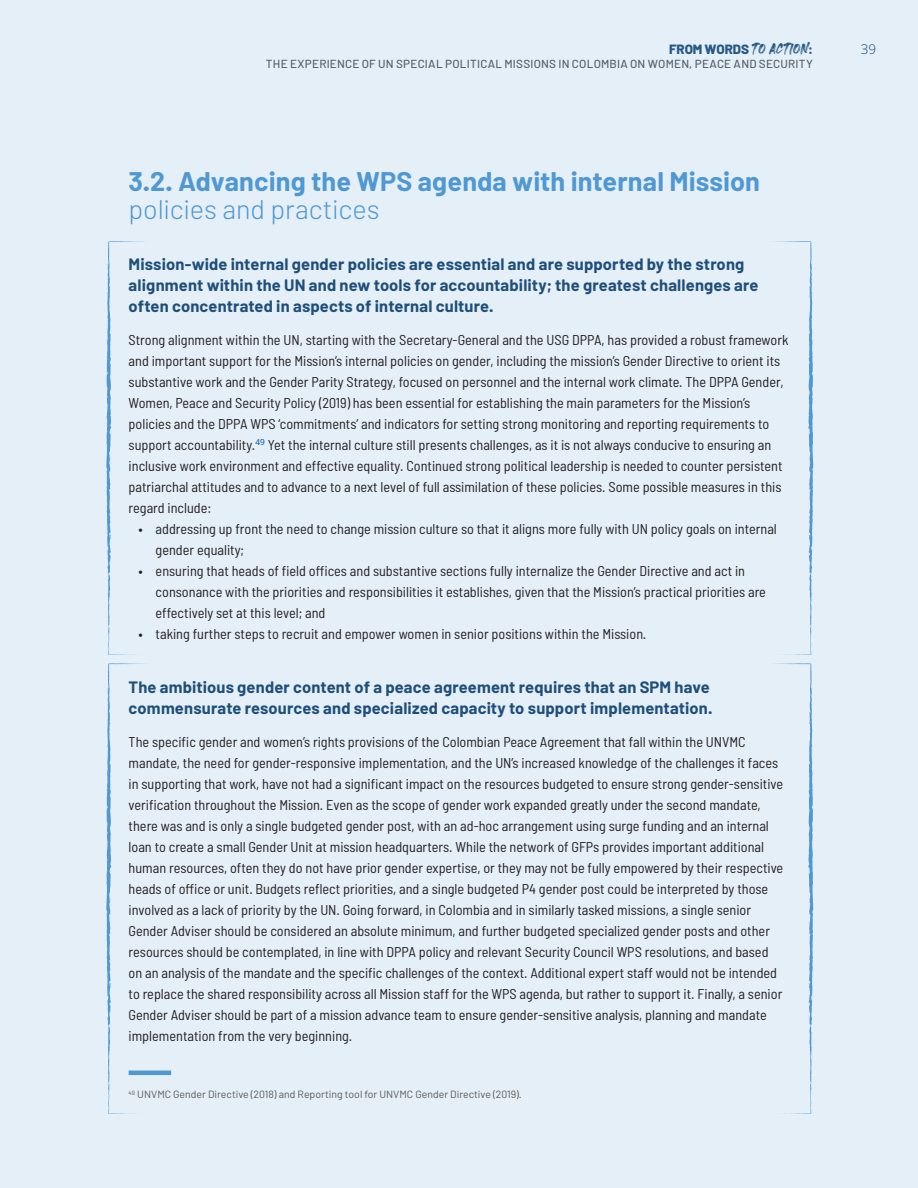
<style>
.page{position:relative;width:918px;height:1188px;background:#e4eff8}
.page>*{position:absolute;margin:0;border:0;box-sizing:border-box;transform-origin:0 0}
.t1{font:700 27px "Barlow";letter-spacing:.005em;color:#4f98d2}
.t2{font:300 27px "Barlow";color:#4f98d2}
.t3{font:700 16.5px/21px "Barlow";letter-spacing:.01em;color:#1f4e79}
.t4{font:semi-condensed 14.25px/21px "Barlow";color:#231f20}
.t5{font:300 13.5px "Noto Sans";color:#1f4e79}
.t6{font:800 13.35px "Barlow";letter-spacing:-.005em;color:#1f4e79}
.t7{font:500 11.7px "Barlow";letter-spacing:.02em;color:#595959}
.t8{font:10.5px "Barlow";color:#595959}
.s1{font-family:"Heaters";font-weight:400;font-size:21.75px}
</style>
<div class="page">
<hr style="left:129px;top:1071px;width:42px;height:4px;background:#4f98d2">
<svg style="left:106px;top:241px;width:39px;height:414px"></svg>
<svg style="left:106px;top:663px;width:43px;height:451px"></svg>
<svg style="left:774px;top:241px;width:40px;height:414px"></svg>
<svg style="left:774px;top:663px;width:40px;height:451px"></svg>
<p class="t6" style="left:669px;top:40px;width:145px">FROM WORDS <span class="s1">TO ACTION</span>:</p>
<p class="t5" style="left:861px;top:39px;width:17px">39</p>
<p class="t7" style="left:266px;top:57px;width:549px">THE EXPERIENCE OF UN SPECIAL POLITICAL MISSIONS IN COLOMBIA ON WOMEN, PEACE AND SECURITY</p>
<h1 class="t1" style="left:129px;top:164px;width:633px">3.2. Advancing the WPS agenda with internal Mission</h1>
<h1 class="t2" style="left:129px;top:193px;width:253px">policies and practices</h1>
<p class="t3" style="left:129px;top:254px;width:631px">Mission-wide internal gender policies are essential and are supported by the strong alignment within the UN and new tools for accountability; the greatest challenges are often concentrated in aspects of internal culture.</p>
<p class="t4" style="left:129px;top:329px;width:661px">Strong alignment within the UN, starting with the Secretary-General and the USG DPPA, has provided a robust framework and important support for the Mission’s internal policies on gender, including the mission’s Gender Directive to orient its substantive work and the Gender Parity Strategy, focused on personnel and the internal work climate. The DPPA Gender, Women, Peace and Security Policy (2019) has been essential for establishing the main parameters for the Mission’s policies and the DPPA WPS ‘commitments’ and indicators for setting strong monitoring and reporting requirements to support accountability.<sup>49</sup> Yet the internal culture still presents challenges, as it is not always conducive to ensuring an inclusive work environment and effective equality. Continued strong political leadership is needed to counter persistent patriarchal attitudes and to advance to a next level of full assimilation of these policies. Some possible measures in this regard include:</p>
<p class="t4" style="left:156px;top:518px;width:623px;text-indent:-17px">• addressing up front the need to change mission culture so that it aligns more fully with UN policy goals on internal gender equality;</p>
<p class="t4" style="left:156px;top:560px;width:612px;text-indent:-17px">• ensuring that heads of field offices and substantive sections fully internalize the Gender Directive and act in consonance with the priorities and responsibilities it establishes, given that the Mission’s practical priorities are effectively set at this level; and</p>
<p class="t4" style="left:139px;top:623px;width:509px">• taking further steps to recruit and empower women in senior positions within the Mission.</p>
<p class="t3" style="left:129px;top:677px;width:585px">The ambitious gender content of a peace agreement requires that an SPM have commensurate resources and specialized capacity to support implementation.</p>
<p class="t4" style="left:129px;top:731px;width:656px">The specific gender and women’s rights provisions of the Colombian Peace Agreement that fall within the UNVMC mandate, the need for gender-responsive implementation, and the UN’s increased knowledge of the challenges it faces in supporting that work, have not had a significant impact on the resources budgeted to ensure strong gender-sensitive verification throughout the Mission. Even as the scope of gender work expanded greatly under the second mandate, there was and is only a single budgeted gender post, with an ad-hoc arrangement using surge funding and an internal loan to create a small Gender Unit at mission headquarters. While the network of GFPs provides important additional human resources, often they do not have prior gender expertise, or they may not be fully empowered by their respective heads of office or unit. Budgets reflect priorities, and a single budgeted P4 gender post could be interpreted by those involved as a lack of priority by the UN. Going forward, in Colombia and in similarly tasked missions, a single senior Gender Adviser should be considered an absolute minimum, and further budgeted specialized gender posts and other resources should be contemplated, in line with DPPA policy and relevant Security Council WPS resolutions, and based on an analysis of the mandate and the specific challenges of the context. Additional expert staff would not be intended to replace the shared responsibility across all Mission staff for the WPS agenda, but rather to support it. Finally, a senior Gender Adviser should be part of a mission advance team to ensure gender-sensitive analysis, planning and mandate implementation from the very beginning.</p>
<p class="t8" style="left:129px;top:1088px;width:395px"><sup>49</sup> UNVMC Gender Directive (2018) and Reporting tool for UNVMC Gender Directive (2019).</p>
</div>
